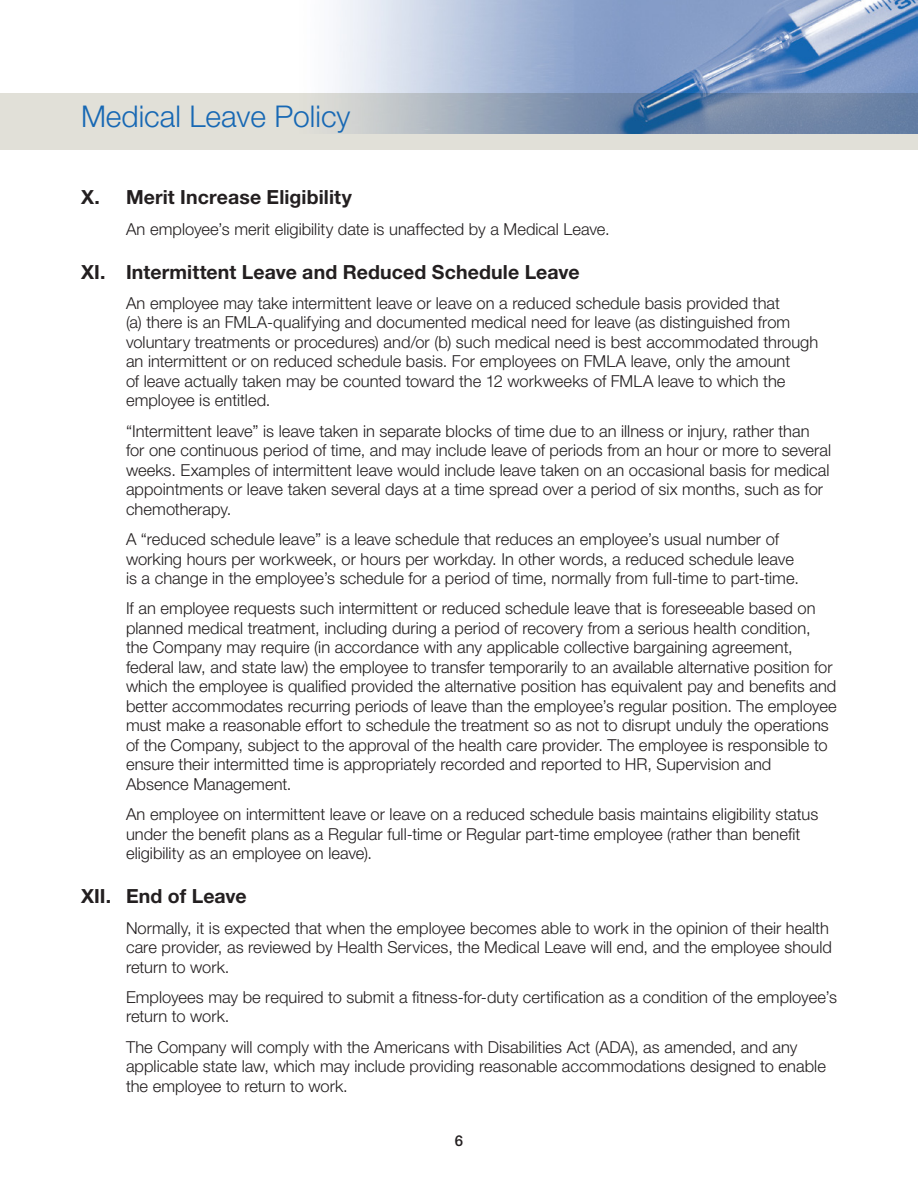
<style>
.page{position:relative;width:918px;height:1188px;background:#fff}
.page>*{position:absolute;margin:0;border:0;box-sizing:border-box;transform-origin:0 0}
.t1{font:300 30px "Helvetica Neue";color:#1768b4}
.HD_1{font:700 19.5px "Helvetica Neue";letter-spacing:.005em;color:#231f20}
.HD_1_Body{font:300 16.5px/19.5px "Helvetica Neue";color:#231f20}
.t2{font:500 15px "Helvetica Neue";color:#231f20}
</style>
<div class="page">
<div style="left:0;top:93px;width:918px;height:57px;background:#e1e0d8"></div>
<img style="left:335px;top:0;width:583px;height:133px">
<h1 class="t1" style="left:81px;top:98px;width:271px">Medical Leave Policy</h1>
<p class="HD_1" style="left:81px;top:185px;width:272px">X. Merit Increase Eligibility</p>
<p class="HD_1_Body" style="left:126px;top:219px;width:485px">An employee’s merit eligibility date is unaffected by a Medical Leave.</p>
<p class="HD_1" style="left:81px;top:260px;width:500px">XI. Intermittent Leave and Reduced Schedule Leave</p>
<p class="HD_1_Body" style="left:126px;top:293px;width:694px">An employee may take intermittent leave or leave on a reduced schedule basis provided that<br>(a) there is an FMLA-qualifying and documented medical need for leave (as distinguished from voluntary treatments or procedures) and/or (b) such medical need is best accommodated through an intermittent or on reduced schedule basis. For employees on FMLA leave, only the amount<br>of leave actually taken may be counted toward the 12 workweeks of FMLA leave to which the employee is entitled.</p>
<p class="HD_1_Body" style="left:126px;top:421px;width:707px">“Intermittent leave” is leave taken in separate blocks of time due to an illness or injury, rather than for one continuous period of time, and may include leave of periods from an hour or more to several weeks. Examples of intermittent leave would include leave taken on an occasional basis for medical appointments or leave taken several days at a time spread over a period of six months, such as for chemotherapy.</p>
<p class="HD_1_Body" style="left:126px;top:529px;width:674px">A “reduced schedule leave” is a leave schedule that reduces an employee’s usual number of working hours per workweek, or hours per workday. In other words, a reduced schedule leave is a change in the employee’s schedule for a period of time, normally from full-time to part-time.</p>
<p class="HD_1_Body" style="left:126px;top:598px;width:712px">If an employee requests such intermittent or reduced schedule leave that is foreseeable based on planned medical treatment, including during a period of recovery from a serious health condition, the Company may require (in accordance with any applicable collective bargaining agreement, federal law, and state law) the employee to transfer temporarily to an available alternative position for which the employee is qualified provided the alternative position has equivalent pay and benefits and better accommodates recurring periods of leave than the employee’s regular position. The employee must make a reasonable effort to schedule the treatment so as not to disrupt unduly the operations of the Company, subject to the approval of the health care provider. The employee is responsible to ensure their intermitted time is appropriately recorded and reported to HR, Supervision and Absence Management.</p>
<p class="HD_1_Body" style="left:126px;top:804px;width:694px">An employee on intermittent leave or leave on a reduced schedule basis maintains eligibility status under the benefit plans as a Regular full-time or Regular part-time employee (rather than benefit eligibility as an employee on leave).</p>
<p class="HD_1" style="left:81px;top:884px;width:167px">XII. End of Leave</p>
<p class="HD_1_Body" style="left:126px;top:918px;width:707px">Normally, it is expected that when the employee becomes able to work in the opinion of their health care provider, as reviewed by Health Services, the Medical Leave will end, and the employee should return to work.</p>
<p class="HD_1_Body" style="left:126px;top:987px;width:713px">Employees may be required to submit a fitness-for-duty certification as a condition of the employee’s return to work.</p>
<p class="HD_1_Body" style="left:126px;top:1037px;width:701px">The Company will comply with the Americans with Disabilities Act (ADA), as amended, and any applicable state law, which may include providing reasonable accommodations designed to enable the employee to return to work.</p>
<p class="t2" style="left:455px;top:1131px;width:10px">6</p>
</div>
